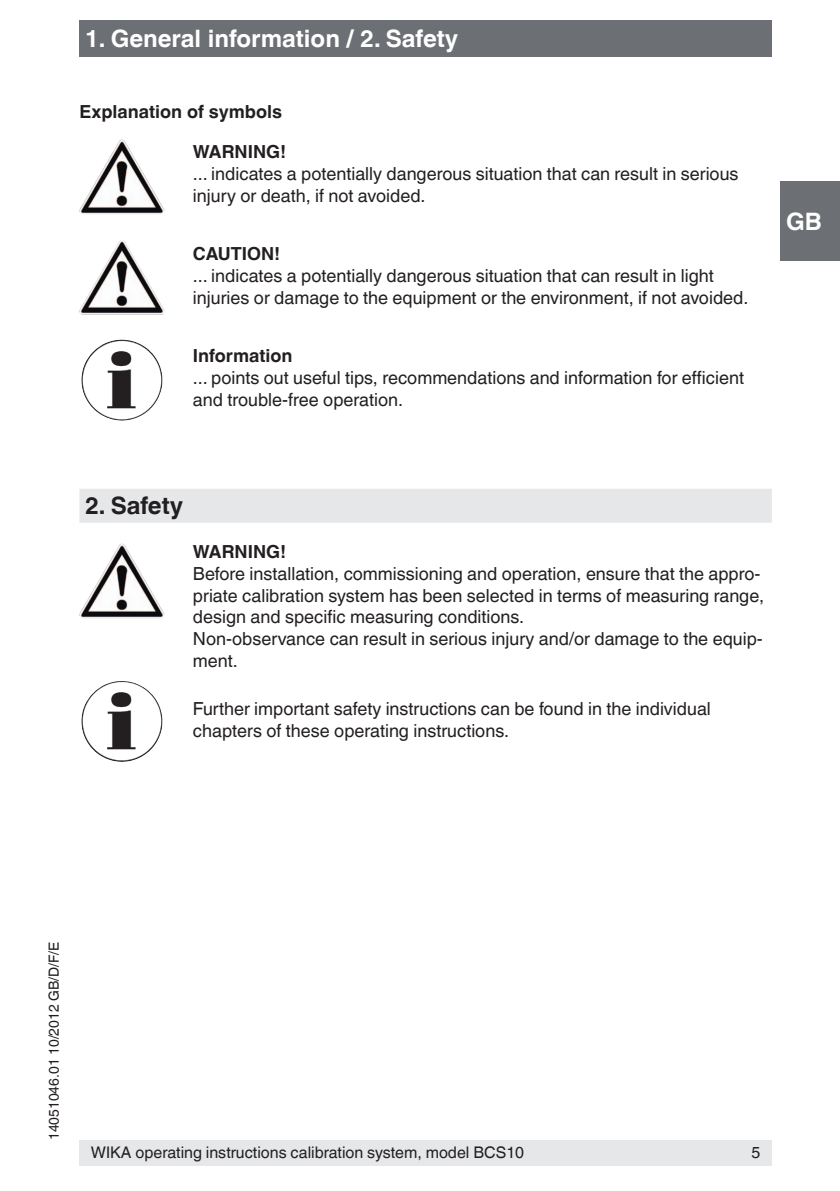
<style>
.page{position:relative;width:840px;height:1191px;background:#fff}
.page>*{position:absolute;margin:0;border:0;box-sizing:border-box;transform-origin:0 0}
.t1{font:700 24px "Helvetica World";color:#fff}
.t2{font:700 24px "Helvetica World";color:#231f20}
.t3{font:18px/22px "Helvetica World";color:#231f20}
.t4{font:700 18px "Helvetica World";color:#231f20}
.t5{font:16px "Helvetica World";color:#231f20}
.t6{font:14px "Helvetica World";color:#231f20}
</style>
<div class="page">
<div style="left:79px;top:1140px;width:692px;height:25px;background:#e6e7e9"></div>
<div style="left:79px;top:20px;width:692px;height:37px;background:#6c6f74"></div>
<div style="left:780px;top:182px;width:59px;height:79px;background:#6c6f74"></div>
<div style="left:79px;top:489px;width:692px;height:34px;background:#e6e7e9"></div>
<img style="left:94px;top:140px;width:27px;height:44px">
<img style="left:94px;top:240px;width:27px;height:45px">
<img style="left:81px;top:340px;width:75px;height:80px">
<img style="left:94px;top:544px;width:27px;height:45px">
<img style="left:81px;top:681px;width:76px;height:81px">
<h1 class="t1" style="left:85px;top:25px;width:374px">1. General information / 2. Safety</h1>
<p class="t4" style="left:79px;top:101px;width:204px">Explanation of symbols</p>
<p class="t4" style="left:193px;top:141px;width:95px">WARNING!</p>
<p class="t3" style="left:193px;top:163px;width:547px">... indicates a potentially dangerous situation that can result in serious injury or death, if not avoided.</p>
<p class="t4" style="left:193px;top:243px;width:89px">CAUTION!</p>
<p class="t3" style="left:193px;top:265px;width:556px">... indicates a potentially dangerous situation that can result in light injuries or damage to the equipment or the environment, if not avoided.</p>
<p class="t4" style="left:193px;top:345px;width:101px">Information</p>
<p class="t3" style="left:193px;top:367px;width:552px">... points out useful tips, recommendations and information for efficient and trouble-free operation.</p>
<h1 class="t1" style="left:785px;top:208px;width:37px">GB</h1>
<h1 class="t2" style="left:85px;top:492px;width:99px">2. Safety</h1>
<p class="t4" style="left:193px;top:541px;width:95px">WARNING!</p>
<p class="t3" style="left:193px;top:563px;width:572px">Before installation, commissioning and operation, ensure that the appro&shy;priate calibration system has been selected in terms of measuring range, design and specific measuring conditions.<br>Non-observance can result in serious injury and/or damage to the equip&shy;ment.</p>
<p class="t3" style="left:193px;top:697px;width:519px">Further important safety instructions can be found in the individual chapters of these operating instructions.</p>
<p class="t6" style="left:46px;top:1140px;width:200px;rotate:-90deg">14051046.01 10/2012 GB/D/F/E</p>
<p class="t5" style="left:91px;top:1143px;width:434px">WIKA operating instructions calibration system, model BCS10</p>
<p class="t5" style="left:751px;top:1143px;width:10px">5</p>
</div>
